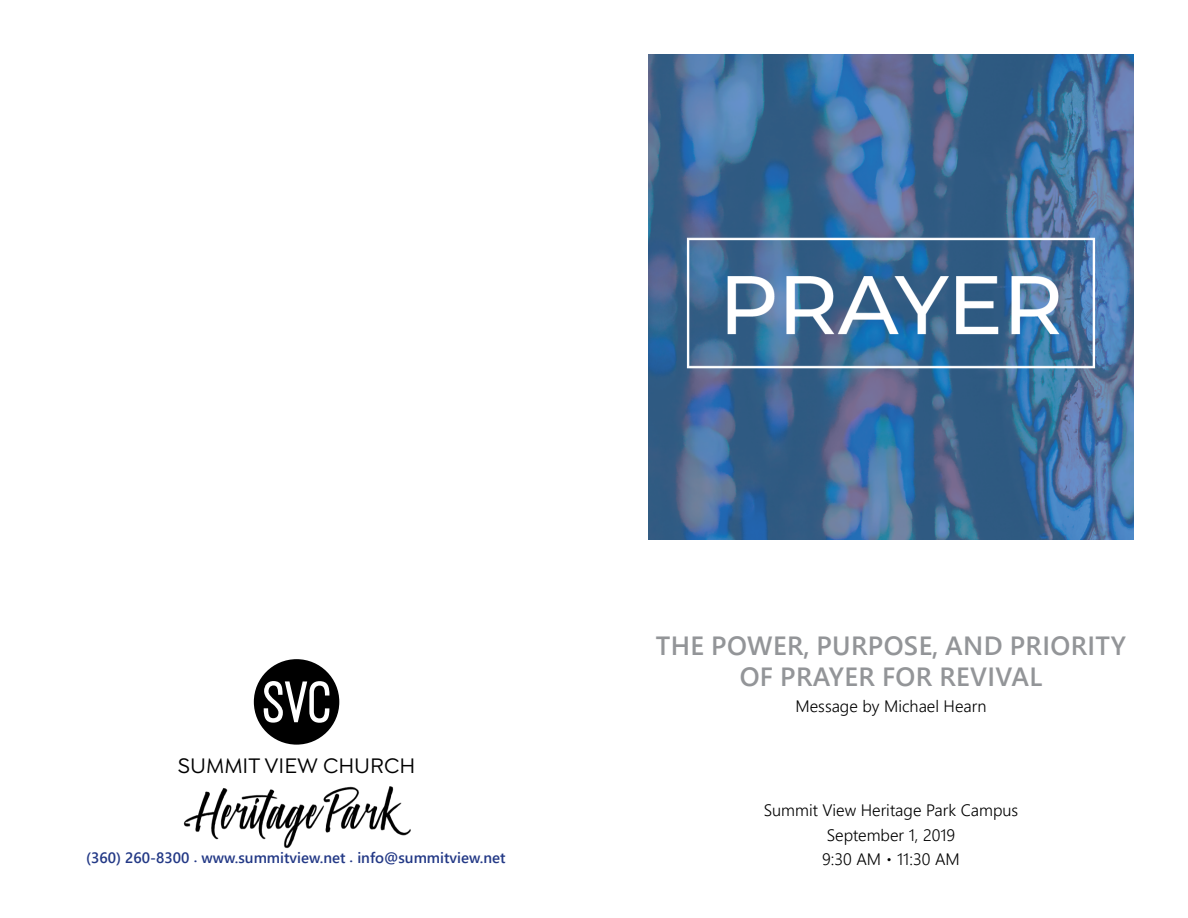
<style>
.page{position:relative;width:1188px;height:918px;background:#fff}
.page>*{position:absolute;margin:0;border:0;box-sizing:border-box;transform-origin:0 0}
.t1{font:26.25px/31.5px "Webly Sleek UI Semibold";letter-spacing:.015em;color:#939598;text-align:center}
.t2{font:500 22.35px "Isidora Sans";color:#000}
.t3{font:16.5px/24.8px "Webly Sleek UI Semilight";color:#000;text-align:center}
.t4{font:15px "Webly Sleek UI Semibold";color:#233986}
</style>
<div class="page">
<div style="left:254px;top:659px;width:85px;height:86px;background:#000;border-radius:50%"></div>
<svg style="left:264px;top:681px;width:65px;height:42px"></svg>
<img style="left:183px;top:786px;width:228px;height:63px">
<img style="left:648px;top:54px;width:486px;height:486px">
<h2 class="t2" style="left:178px;top:753px;width:239px">SUMMIT VIEW CHURCH</h2>
<p class="t4" style="left:86px;top:847px;width:421px">(360) 260-8300 . www.summitview.net . info@summitview.net</p>
<h1 class="t1" style="left:656px;top:629px;width:472px">THE POWER, PURPOSE, AND PRIORITY<br>OF PRAYER FOR REVIVAL</h1>
<p class="t3" style="left:796px;top:693px;width:192px">Message by Michael Hearn</p>
<p class="t3" style="left:764px;top:797px;width:256px">Summit View Heritage Park Campus<br>September 1, 2019<br>9:30 AM ٠ 11:30 AM</p>
</div>
